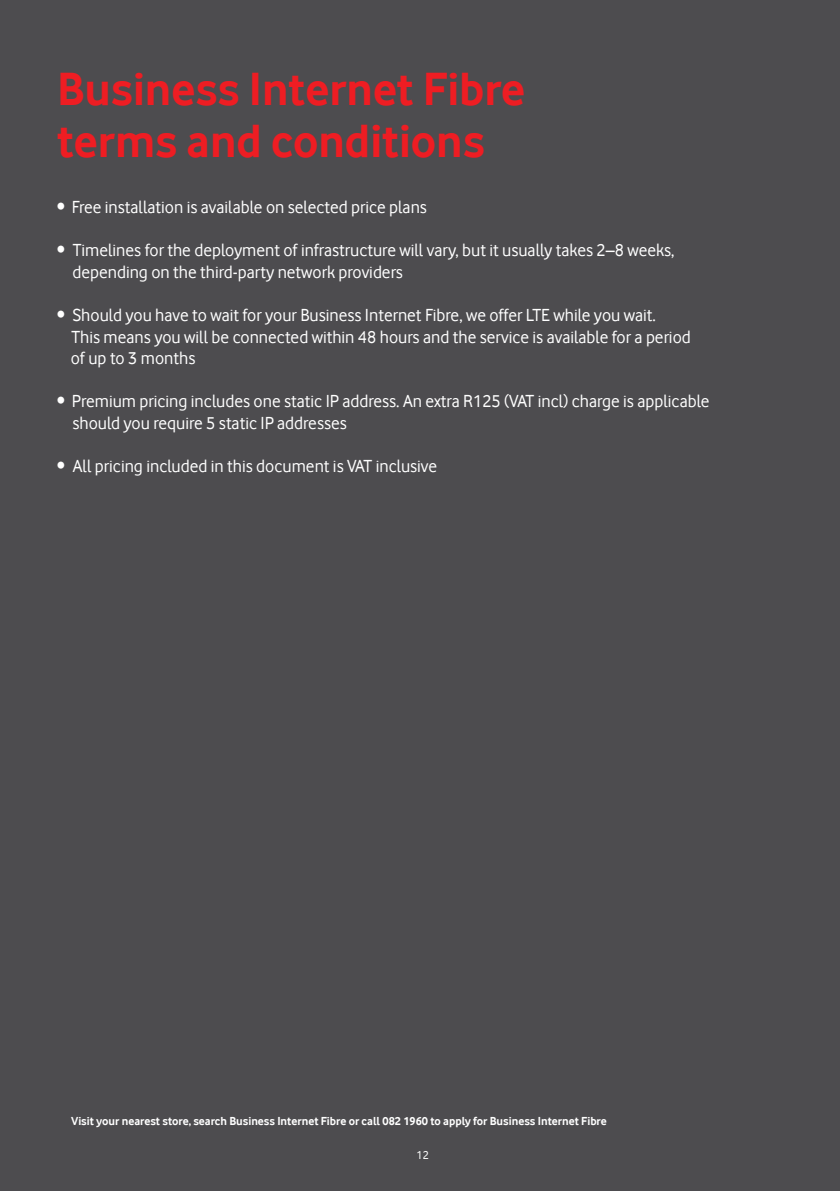
<style>
.page{position:relative;width:840px;height:1191px;background:#fff}
.page>*{position:absolute;margin:0;border:0;box-sizing:border-box;transform-origin:0 0}
.t1{font:700 48px/52px "Vodafone Rg";color:#ee1d23}
.t2{font:18px/21.6px "Vodafone Rg";color:#fff}
.t3{font:700 12px "Vodafone Rg";color:#fff}
.t4{font:12px "Vodafone Rg";color:#fff}
</style>
<div class="page">
<div style="left:0;top:0;width:839px;height:1191px;background:#4d4c4f"></div>
<p class="t1" style="left:57px;top:63px;width:469px">Business Internet Fibre terms and conditions</p>
<p class="t2" style="left:57px;top:196px;width:371px">• Free installation is available on selected price plans</p>
<p class="t2" style="left:57px;top:239px;width:619px">• Timelines for the deployment of infrastructure will vary, but it usually takes 2–8 weeks,</p>
<p class="t2" style="left:72px;top:261px;width:332px">depending on the third-party network providers</p>
<p class="t2" style="left:57px;top:304px;width:600px">• Should you have to wait for your Business Internet Fibre, we offer LTE while you wait.</p>
<p class="t2" style="left:71px;top:326px;width:621px">This means you will be connected within 48 hours and the service is available for a period of up to 3 months</p>
<p class="t2" style="left:57px;top:390px;width:654px">• Premium pricing includes one static IP address. An extra R125 (VAT incl) charge is applicable</p>
<p class="t2" style="left:72px;top:412px;width:276px">should you require 5 static IP addresses</p>
<p class="t2" style="left:57px;top:455px;width:381px">• All pricing included in this document is VAT inclusive</p>
<p class="t3" style="left:71px;top:1114px;width:537px">Visit your nearest store, search Business Internet Fibre or call 082 1960 to apply for Business Internet Fibre</p>
<p class="t4" style="left:416px;top:1148px;width:14px">12</p>
</div>
